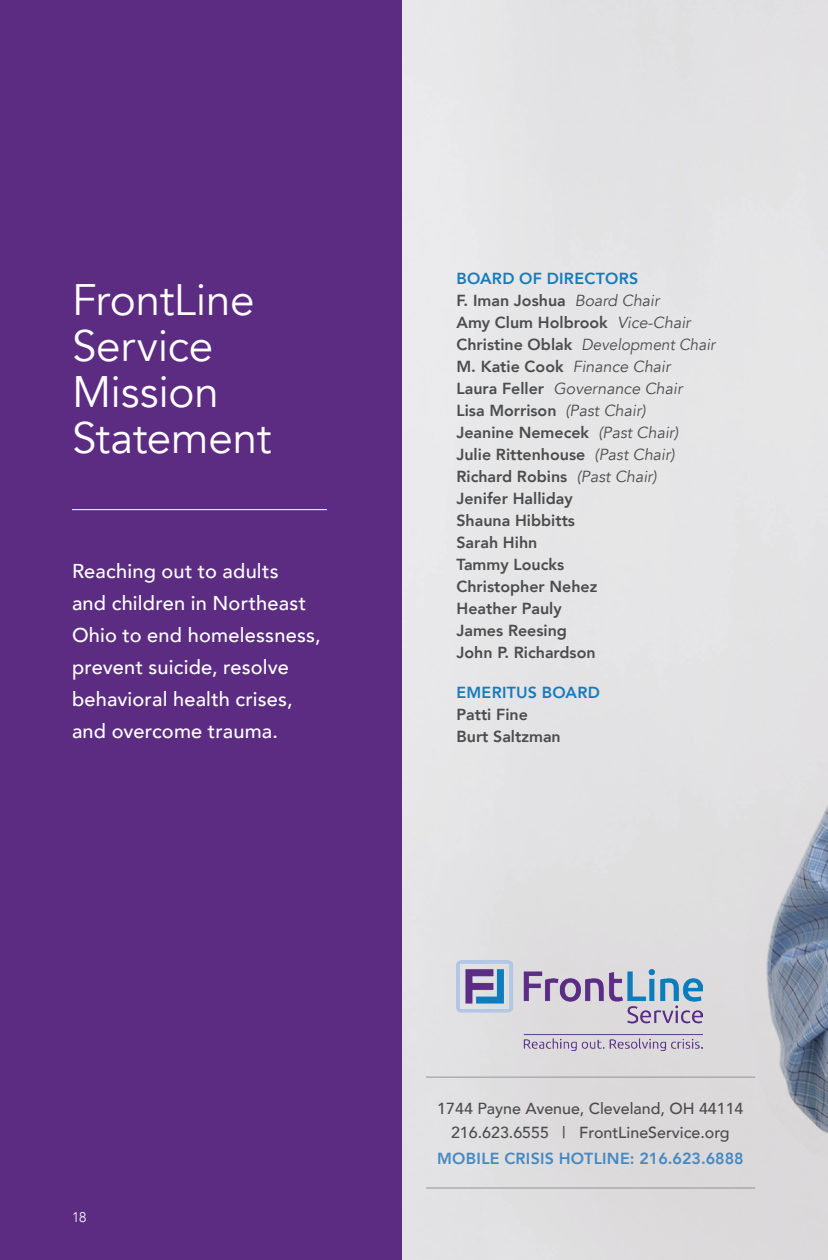
<style>
.page{position:relative;width:828px;height:1260px;background:#fff}
.page>*{position:absolute;margin:0;border:0;box-sizing:border-box;transform-origin:0 0}
.t1{font:44px/46px "Avenir";letter-spacing:-.005em;color:#fff}
.t2{font:500 20px/32px "Avenir";letter-spacing:.01em;color:#fff}
.t3{font:800 16px/22px "Avenir";color:#4b4c4d}
.t4{font:500 16px/24px "Avenir";color:#4b4c4d;text-align:center}
.t5{font:800 16px "Avenir";letter-spacing:.015em;color:#4589c3}
.t6{font:800 16px "Avenir";letter-spacing:.015em;color:#157cbc}
.t7{font:300 14px "Avenir";color:#fff}
.s1{color:#157cbc}
.s2{font-weight:400;font-style:italic}
</style>
<div class="page">
<img style="left:402px;top:0;width:426px;height:1260px">
<div style="left:0;top:0;width:402px;height:1260px;background:#5c2c82"></div>
<hr style="left:72px;top:509px;width:255px;height:1px;background:#fff">
<img style="left:456px;top:960px;width:247px;height:91px">
<hr style="left:426px;top:1077px;width:329px;height:1px;background:#939598">
<hr style="left:426px;top:1187px;width:329px;height:1px;background:#939598">
<h1 class="t1" style="left:72px;top:278px;width:201px">FrontLine<br>Service<br>Mission<br>Statement</h1>
<p class="t2" style="left:72px;top:554px;width:250px">Reaching out to adults<br>and children in Northeast<br>Ohio to end homelessness, prevent suicide, resolve behavioral health crises, and overcome trauma.</p>
<p class="t3" style="left:456px;top:267px;width:260px"><span class="s1">BOARD OF DIRECTORS<br></span>F. Iman Joshua <span class="s2">Board Chair<br></span>Amy Clum Holbrook <span class="s2">Vice-Chair<br></span>Christine Oblak <span class="s2">Development Chair<br></span>M. Katie Cook <span class="s2">Finance Chair<br></span>Laura Feller <span class="s2">Governance Chair<br></span>Lisa Morrison <span class="s2">(Past Chair)<br></span>Jeanine Nemecek <span class="s2">(Past Chair)<br></span>Julie Rittenhouse <span class="s2">(Past Chair)<br></span>Richard Robins <span class="s2">(Past Chair)<br></span>Jenifer Halliday<br>Shauna Hibbitts<br>Sarah Hihn<br>Tammy Loucks<br>Christopher Nehez<br>Heather Pauly<br>James Reesing<br>John P. Richardson</p>
<p class="t6" style="left:456px;top:680px;width:145px">EMERITUS BOARD</p>
<p class="t3" style="left:456px;top:703px;width:106px">Patti Fine<br>Burt Saltzman</p>
<p class="t7" style="left:72px;top:1209px;width:16px">18</p>
<p class="t4" style="left:437px;top:1095px;width:308px">1744 Payne Avenue, Cleveland, OH 44114<br>216.623.6555 | FrontLineService.org</p>
<p class="t5" style="left:437px;top:1146px;width:308px">MOBILE CRISIS HOTLINE: 216.623.6888</p>
</div>
